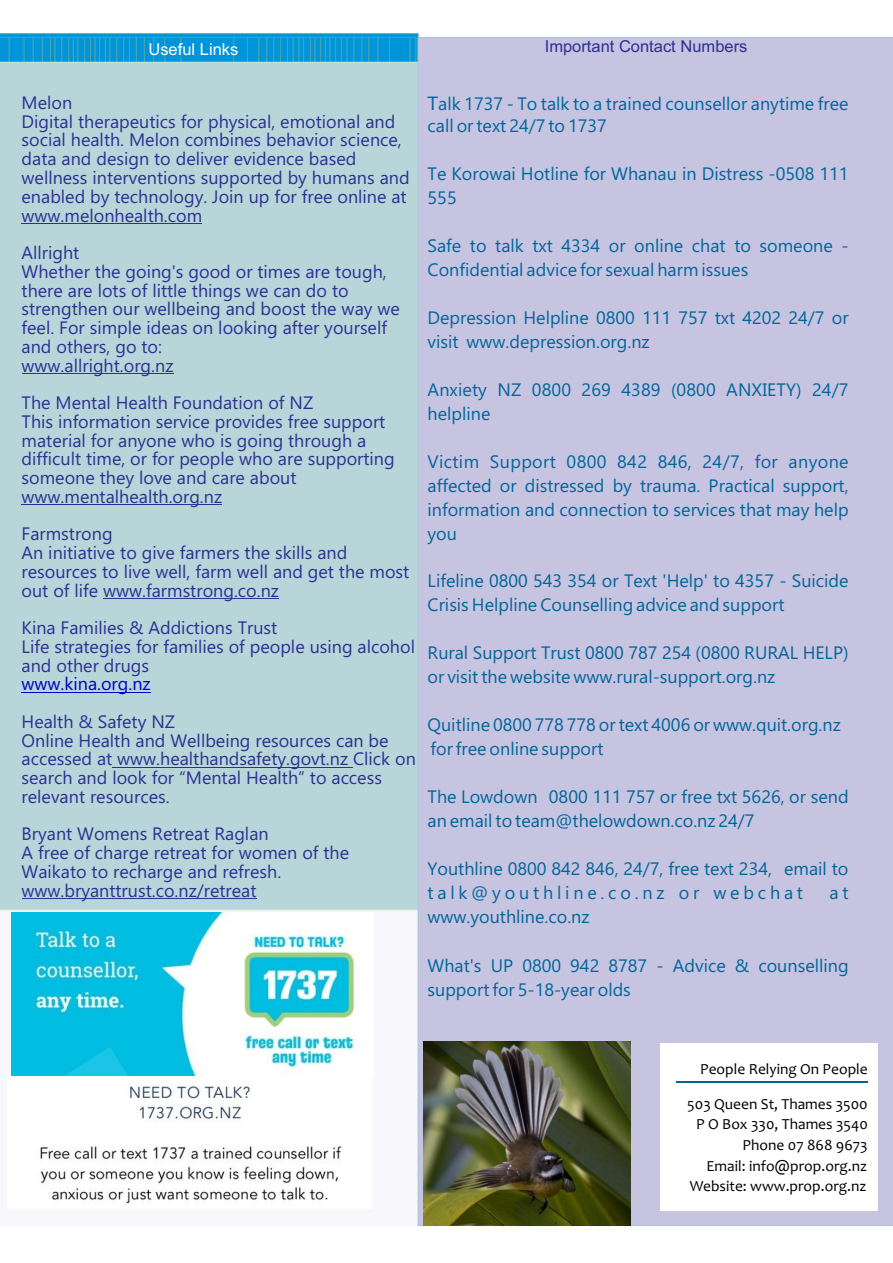
<style>
.page{position:relative;width:893px;height:1263px;background:#fff}
.page>*{position:absolute;margin:0;border:0;box-sizing:border-box;transform-origin:0 0}
.t1{font:18px/18.8px "Ebrima";color:#2e3092}
.t2{font:18px/24px "Ebrima";color:#069}
.t3{font:18px "Ebrima";color:#0000c4}
.t4{font:16.5px "Arial";color:#2e3092}
.t5{font:16.5px "Arial";color:#fff}
.t6{font:15.45px/20.5px "Candara";color:#000;text-align:right}
.s1{font-family:"Candara";font-size:21px}
</style>
<div class="page">
<svg style="left:0;top:33px;width:419px;height:29px;background:#0e98d2"></svg>
<img style="left:12px;top:913px;width:346px;height:163px">
<img style="left:40px;top:1086px;width:302px;height:118px">
<div style="left:0;top:62px;width:417px;height:849px;background:#b8d6da"></div>
<hr style="left:22px;top:223px;width:180px;height:1px;background:#2e3092">
<hr style="left:22px;top:373px;width:151px;height:1px;background:#2e3092">
<hr style="left:22px;top:504px;width:200px;height:1px;background:#2e3092">
<hr style="left:103px;top:598px;width:176px;height:1px;background:#2e3092">
<hr style="left:22px;top:692px;width:129px;height:1px;background:#0000c4">
<hr style="left:112px;top:767px;width:241px;height:1px;background:#2e3092">
<hr style="left:22px;top:898px;width:234px;height:1px;background:#2e3092">
<div style="left:417px;top:37px;width:476px;height:1189px;background:#c7c4e2"></div>
<img style="left:423px;top:1041px;width:208px;height:184px">
<div style="left:660px;top:1043px;width:218px;height:167px;background:#fff"></div>
<hr style="left:676px;top:1082px;width:191px;height:1px;background:#069">
<p class="t5" style="left:148px;top:43px;width:91px">Useful Links</p>
<p class="t1" style="left:22px;top:95px;width:390px">Melon<br>Digital therapeutics for physical, emotional and social health. Melon combines behavior science, data and design to deliver evidence based wellness interventions supported by humans and enabled by technology. Join up for free online at www.melonhealth.com</p>
<p class="t1" style="left:22px;top:245px;width:380px">Allright<br>Whether the going's good or times are tough, there are lots of little things we can do to strengthen our wellbeing and boost the way we feel. For simple ideas on looking after yourself and others, go to:<br>www.allright.org.nz</p>
<p class="t1" style="left:22px;top:395px;width:375px">The Mental Health Foundation of NZ<br>This information service provides free support material for anyone who is going through a difficult time, or for people who are supporting someone they love and care about www.mentalhealth.org.nz</p>
<p class="t1" style="left:22px;top:526px;width:389px">Farmstrong<br>An initiative to give farmers the skills and resources to live well, farm well and get the most out of life www.farmstrong.co.nz</p>
<p class="t1" style="left:22px;top:620px;width:395px">Kina Families &amp; Addictions Trust<br>Life strategies for families of people using alcohol and other drugs</p>
<p class="t3" style="left:22px;top:677px;width:131px">www.kina.org.nz</p>
<p class="t1" style="left:22px;top:714px;width:396px">Health &amp; Safety NZ<br>Online Health and Wellbeing resources can be accessed at www.healthandsafety.govt.nz Click on search and look for “Mental Health” to access relevant resources.</p>
<p class="t1" style="left:22px;top:826px;width:329px">Bryant Womens Retreat Raglan<br>A free of charge retreat for women of the Waikato to recharge and refresh. www.bryanttrust.co.nz/retreat</p>
<p class="t4" style="left:545px;top:40px;width:204px">Important Contact Numbers</p>
<p class="t2" style="left:428px;top:95px;width:423px;line-height:21.9px"><span class="s1">T</span>alk 1737 - To talk to a trained counsellor anytime free call or text 24/7 to 1737</p>
<p class="t2" style="left:428px;top:164px;width:423px">Te Korowai Hotline for Whanau in Distress -0508 111<br>555</p>
<p class="t2" style="left:428px;top:235px;width:423px">Safe to talk txt 4334 or online chat to someone -<br>Confidential advice for sexual harm issues</p>
<p class="t2" style="left:428px;top:307px;width:423px">Depression Helpline 0800 111 757 txt 4202 24/7 or visit www.depression.org.nz</p>
<p class="t2" style="left:428px;top:379px;width:423px">Anxiety NZ 0800 269 4389 (0800 ANXIETY) 24/7 helpline</p>
<p class="t2" style="left:428px;top:451px;width:423px;text-align:justify">Victim Support 0800 842 846, 24/7, for anyone affected or distressed by trauma. Practical support, information and connection to services that may help you</p>
<p class="t2" style="left:428px;top:571px;width:423px">Lifeline 0800 543 354 or Text 'Help' to 4357 - Suicide<br>Crisis Helpline Counselling advice and support</p>
<p class="t2" style="left:428px;top:643px;width:423px">Rural Support Trust 0800 787 254 (0800 RURAL HELP) or visit the website www.rural-support.org.nz</p>
<p class="t2" style="left:428px;top:714px;width:415px">Quitline 0800 778 778 or text 4006 or www.quit.org.nz for free online support</p>
<p class="t2" style="left:428px;top:786px;width:423px">The Lowdown 0800 111 757 or free txt 5626, or send an email to team@thelowdown.co.nz 24/7</p>
<p class="t2" style="left:428px;top:858px;width:422px">Youthline 0800 842 846, 24/7, free text 234, email to talk@youthline.co.nz or webchat</p>
<p class="t2" style="left:829px;top:882px;width:21px">at</p>
<p class="t2" style="left:428px;top:906px;width:163px">www.youthline.co.nz</p>
<p class="t2" style="left:428px;top:955px;width:423px">What's UP 0800 942 8787 - Advice &amp; counselling support for 5-18-year olds</p>
<p class="t6" style="left:700px;top:1060px;width:169px">People Relying On People</p>
<p class="t6" style="left:687px;top:1095px;width:182px">503 Queen St, Thames 3500<br>P O Box 330, Thames 3540<br>Phone 07 868 9673<br>Email: info@prop.org.nz<br>Website: www.prop.org.nz</p>
</div>
